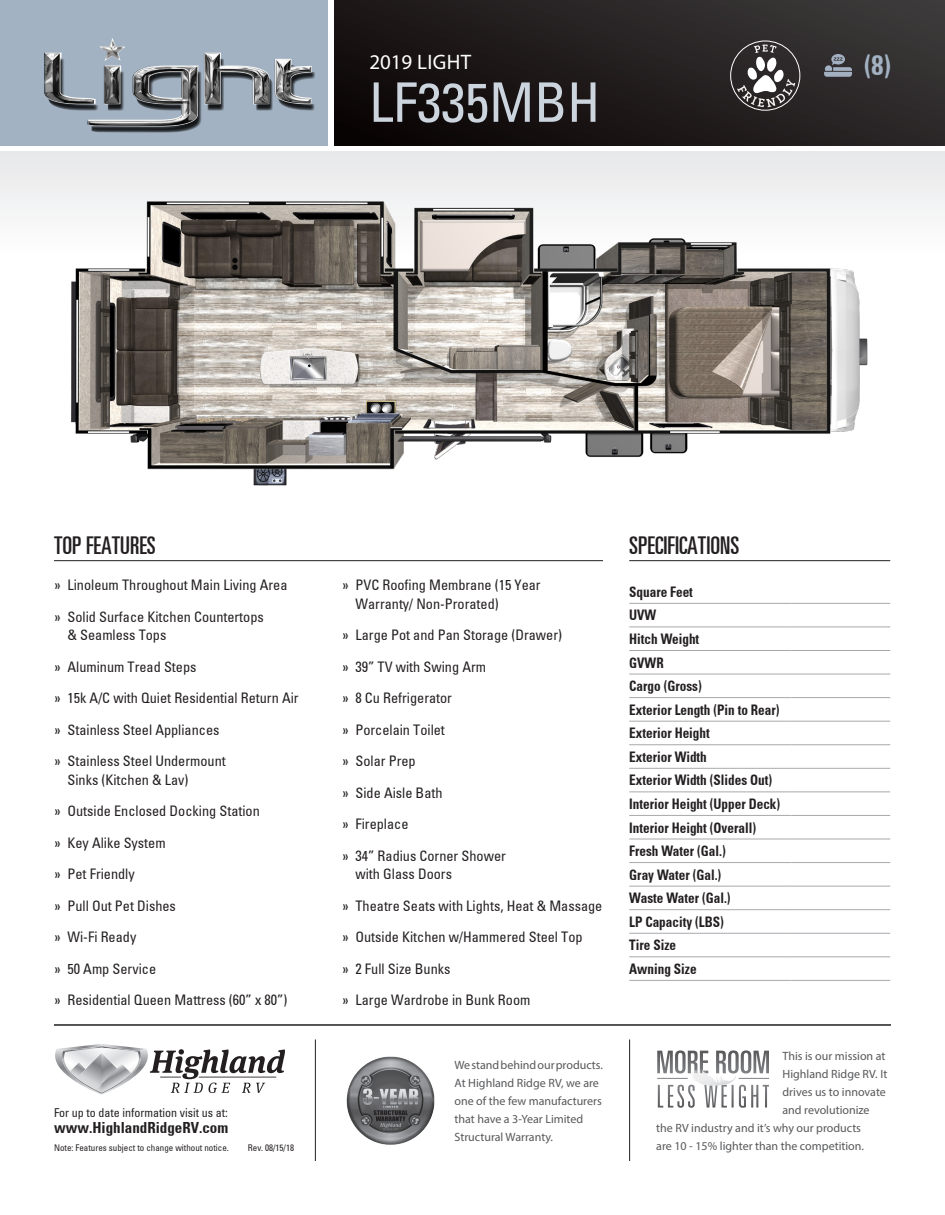
<style>
.page{position:relative;width:945px;height:1215px;background:#fff}
.page>*{position:absolute;margin:0;border:0;box-sizing:border-box;transform-origin:0 0}
.t1{font:54px "Nova Condensed S Si Condensed";color:#ccd4de}
.t2{font:700 condensed 27px "Nova Condensed S Si";color:#a3b2c2}
.Standards_Options_He{font:ultra-condensed 24px "Nova Ultra S Si";color:#231f20}
.t3{font:21px "Myriad Pro";letter-spacing:.02em;color:#fff}
.t4{font:700 condensed 15px "Nova Condensed S Si";color:#231f20}
.t5{font:14.25px/18.6px "Nova Condensed S Si Condensed";color:#231f20}
.Specs_Title{font:700 condensed 14.25px "Nova Condensed S Si";color:#231f20;scale:.93 1}
.t6{font:12px/18px "Myriad Pro";color:#57585a}
.t7{font:12px "Nova Condensed S Si Condensed";color:#231f20}
.t8{font:9px "Nova Condensed S Si Condensed";color:#231f20}
</style>
<div class="page">
<svg style="left:55px;top:1044px;width:230px;height:51px"></svg>
<hr style="left:315px;top:1040px;width:1px;height:121px;background:#231f20">
<hr style="left:629px;top:1040px;width:1px;height:121px;background:#231f20">
<hr style="left:54px;top:1024px;width:837px;height:2px;background:#231f20">
<svg style="left:657px;top:1050px;width:112px;height:58px"></svg>
<div style="left:0;top:152px;width:945px;height:108px;background:linear-gradient(to bottom,#e7e8e9,#fff)"></div>
<div style="left:334px;top:0;width:611px;height:145px;background:linear-gradient(to right,#110b0b,#363334)"></div>
<div style="left:0;top:0;width:327px;height:145px;background:#a3b2c2"></div>
<img style="left:44px;top:52px;width:271px;height:81px">
<img style="left:45px;top:38px;width:267px;height:88px">
<svg style="left:824px;top:54px;width:28px;height:23px"></svg>
<img style="left:58px;top:192px;width:819px;height:294px">
<hr style="left:629px;top:560px;width:261px;height:1px;background:#231f20">
<hr style="left:629px;top:603px;width:162px;height:1px;background:#a8a9ad">
<hr style="left:791px;top:603px;width:99px;height:1px;background:#a8a9ad">
<hr style="left:629px;top:627px;width:162px;height:1px;background:#a8a9ad">
<hr style="left:791px;top:627px;width:99px;height:1px;background:#a8a9ad">
<hr style="left:629px;top:650px;width:162px;height:1px;background:#a8a9ad">
<hr style="left:791px;top:650px;width:99px;height:1px;background:#a8a9ad">
<hr style="left:629px;top:674px;width:162px;height:1px;background:#a8a9ad">
<hr style="left:791px;top:674px;width:99px;height:1px;background:#a8a9ad">
<hr style="left:629px;top:697px;width:162px;height:1px;background:#a8a9ad">
<hr style="left:791px;top:697px;width:99px;height:1px;background:#a8a9ad">
<hr style="left:629px;top:721px;width:162px;height:1px;background:#a8a9ad">
<hr style="left:791px;top:721px;width:99px;height:1px;background:#a8a9ad">
<hr style="left:629px;top:744px;width:162px;height:1px;background:#a8a9ad">
<hr style="left:791px;top:744px;width:99px;height:1px;background:#a8a9ad">
<hr style="left:629px;top:768px;width:162px;height:1px;background:#a8a9ad">
<hr style="left:791px;top:768px;width:99px;height:1px;background:#a8a9ad">
<hr style="left:629px;top:792px;width:162px;height:1px;background:#a8a9ad">
<hr style="left:791px;top:792px;width:99px;height:1px;background:#a8a9ad">
<hr style="left:629px;top:815px;width:162px;height:1px;background:#a8a9ad">
<hr style="left:791px;top:815px;width:99px;height:1px;background:#a8a9ad">
<hr style="left:629px;top:839px;width:162px;height:1px;background:#a8a9ad">
<hr style="left:791px;top:839px;width:99px;height:1px;background:#a8a9ad">
<hr style="left:629px;top:862px;width:162px;height:1px;background:#a8a9ad">
<hr style="left:791px;top:862px;width:99px;height:1px;background:#a8a9ad">
<hr style="left:629px;top:886px;width:162px;height:1px;background:#a8a9ad">
<hr style="left:791px;top:886px;width:99px;height:1px;background:#a8a9ad">
<hr style="left:629px;top:909px;width:162px;height:1px;background:#a8a9ad">
<hr style="left:791px;top:909px;width:99px;height:1px;background:#a8a9ad">
<hr style="left:629px;top:933px;width:162px;height:1px;background:#a8a9ad">
<hr style="left:791px;top:933px;width:99px;height:1px;background:#a8a9ad">
<hr style="left:629px;top:956px;width:162px;height:1px;background:#a8a9ad">
<hr style="left:791px;top:956px;width:99px;height:1px;background:#a8a9ad">
<hr style="left:629px;top:980px;width:162px;height:1px;background:#a8a9ad">
<hr style="left:791px;top:980px;width:99px;height:1px;background:#a8a9ad">
<hr style="left:54px;top:560px;width:549px;height:1px;background:#231f20">
<div style="left:730px;top:41px;width:70px;height:70px;border:1px solid #fff;border-radius:50%"></div>
<svg style="left:737px;top:45px;width:58px;height:62px"></svg>
<img style="left:346px;top:1056px;width:89px;height:89px">
<p class="t3" style="left:369px;top:49px;width:104px">2019 LIGHT</p>
<p class="t1" style="left:369px;top:68px;width:232px">LF335MBH</p>
<p class="t2" style="left:864px;top:49px;width:28px">(8)</p>
<p class="Standards_Options_He" style="left:54px;top:532px;width:103px">TOP FEATURES</p>
<p class="t5" style="left:54px;top:576px;width:235px">» Linoleum Throughout Main Living Area</p>
<p class="t5" style="left:68px;top:607px;width:198px;text-indent:-14px">» Solid Surface Kitchen Countertops &amp; Seamless Tops</p>
<p class="t5" style="left:54px;top:657px;width:144px">» Aluminum Tread Steps</p>
<p class="t5" style="left:54px;top:689px;width:246px">» 15k A/C with Quiet Residential Return Air</p>
<p class="t5" style="left:54px;top:720px;width:167px">» Stainless Steel Appliances</p>
<p class="t5" style="left:68px;top:752px;width:160px;text-indent:-14px">» Stainless Steel Undermount<br>Sinks (Kitchen &amp; Lav)</p>
<p class="t5" style="left:54px;top:802px;width:207px">» Outside Enclosed Docking Station</p>
<p class="t5" style="left:54px;top:833px;width:113px">» Key Alike System</p>
<p class="t5" style="left:54px;top:865px;width:82px">» Pet Friendly</p>
<p class="t5" style="left:54px;top:896px;width:123px">» Pull Out Pet Dishes</p>
<p class="t5" style="left:54px;top:928px;width:84px">» Wi-Fi Ready</p>
<p class="t5" style="left:54px;top:959px;width:104px">» 50 Amp Service</p>
<p class="t5" style="left:54px;top:990px;width:235px">» Residential Queen Mattress (60” x 80”)</p>
<p class="t7" style="left:54px;top:1105px;width:175px">For up to date information visit us at:</p>
<p class="t4" style="left:54px;top:1118px;width:176px">www.HighlandRidgeRV.com</p>
<p class="t8" style="left:54px;top:1142px;width:176px">Note: Features subject to change without notice.</p>
<p class="t8" style="left:248px;top:1142px;width:48px">Rev. 08/15/18</p>
<p class="t5" style="left:356px;top:576px;width:187px;text-indent:-14px">» PVC Roofing Membrane (15 Year<br>Warranty/ Non-Prorated)</p>
<p class="t5" style="left:342px;top:626px;width:222px">» Large Pot and Pan Storage (Drawer)</p>
<p class="t5" style="left:342px;top:657px;width:146px">» 39” TV with Swing Arm</p>
<p class="t5" style="left:342px;top:689px;width:112px">» 8 Cu Refrigerator</p>
<p class="t5" style="left:342px;top:720px;width:104px">» Porcelain Toilet</p>
<p class="t5" style="left:342px;top:752px;width:75px">» Solar Prep</p>
<p class="t5" style="left:342px;top:783px;width:102px">» Side Aisle Bath</p>
<p class="t5" style="left:342px;top:815px;width:68px">» Fireplace</p>
<p class="t5" style="left:356px;top:846px;width:152px;text-indent:-14px">» 34” Radius Corner Shower with Glass Doors</p>
<p class="t5" style="left:342px;top:896px;width:262px">» Theatre Seats with Lights, Heat &amp; Massage</p>
<p class="t5" style="left:342px;top:928px;width:242px">» Outside Kitchen w/Hammered Steel Top</p>
<p class="t5" style="left:342px;top:959px;width:110px">» 2 Full Size Bunks</p>
<p class="t5" style="left:342px;top:990px;width:190px">» Large Wardrobe in Bunk Room</p>
<p class="t6" style="left:454px;top:1055px;width:150px">We stand behind our products.<br>At Highland Ridge RV, we are one of the few manufacturers that have a 3-Year Limited<br>Structural Warranty.</p>
<p class="Standards_Options_He" style="left:629px;top:532px;width:112px">SPECIFICATIONS</p>
<p class="Specs_Title" style="left:629px;top:583px;width:70px">Square Feet</p>
<p class="Specs_Title" style="left:629px;top:606px;width:31px">UVW</p>
<p class="Specs_Title" style="left:629px;top:630px;width:77px">Hitch Weight</p>
<p class="Specs_Title" style="left:629px;top:654px;width:39px">GVWR</p>
<p class="Specs_Title" style="left:629px;top:677px;width:79px">Cargo (Gross)</p>
<p class="Specs_Title" style="left:629px;top:701px;width:163px">Exterior Length (Pin to Rear)</p>
<p class="Specs_Title" style="left:629px;top:724px;width:88px">Exterior Height</p>
<p class="Specs_Title" style="left:629px;top:748px;width:85px">Exterior Width</p>
<p class="Specs_Title" style="left:629px;top:771px;width:155px">Exterior Width (Slides Out)</p>
<p class="Specs_Title" style="left:629px;top:795px;width:164px">Interior Height (Upper Deck)</p>
<p class="Specs_Title" style="left:629px;top:819px;width:138px">Interior Height (Overall)</p>
<p class="Specs_Title" style="left:629px;top:842px;width:105px">Fresh Water (Gal.)</p>
<p class="Specs_Title" style="left:629px;top:866px;width:101px">Gray Water (Gal.)</p>
<p class="Specs_Title" style="left:629px;top:889px;width:111px">Waste Water (Gal.)</p>
<p class="Specs_Title" style="left:629px;top:913px;width:103px">LP Capacity (LBS)</p>
<p class="Specs_Title" style="left:629px;top:936px;width:52px">Tire Size</p>
<p class="Specs_Title" style="left:629px;top:960px;width:74px">Awning Size</p>
<p class="t6" style="left:783px;top:1047px;width:105px">This is our mission at</p>
<p class="t6" style="left:783px;top:1065px;width:106px">Highland Ridge RV. It</p>
<p class="t6" style="left:783px;top:1083px;width:105px">drives us to innovate</p>
<p class="t6" style="left:783px;top:1101px;width:89px">and revolutionize</p>
<p class="t6" style="left:656px;top:1119px;width:206px">the RV industry and it’s why our products</p>
<p class="t6" style="left:656px;top:1137px;width:209px">are 10 - 15% lighter than the competition.</p>
</div>
